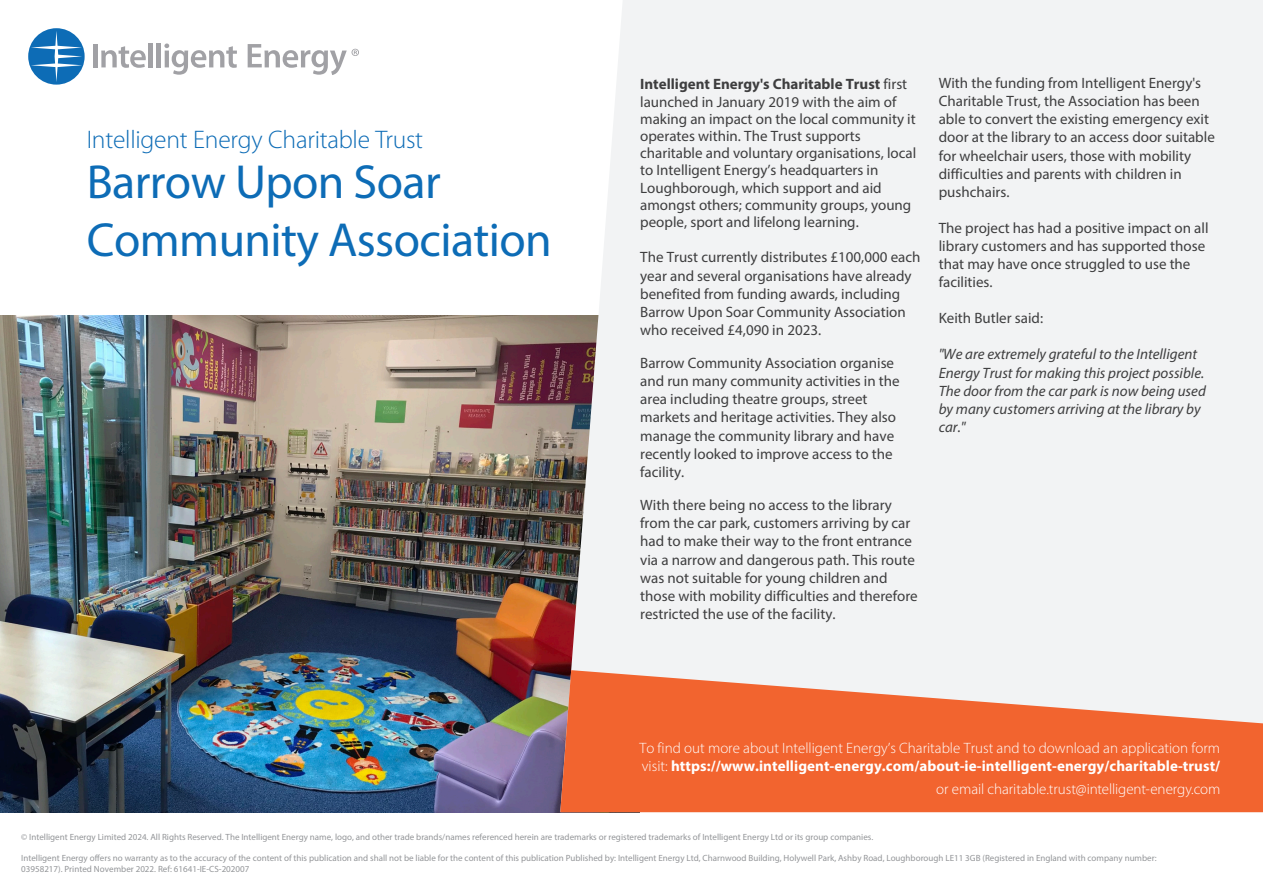
<style>
.page{position:relative;width:1263px;height:893px;background:#fff}
.page>*{position:absolute;margin:0;border:0;box-sizing:border-box;transform-origin:0 0}
.t1{font:48px/57.6px "Myriad Pro";letter-spacing:-.01em;color:#0d6cb6}
.t2{font:300 25.5px "Myriad Pro";letter-spacing:-.01em;color:#0d6cb6}
.t3{font:15px/18.1px "Myriad Pro";color:#3e3e3f}
.t4{font:300 15px/18px "Myriad Pro";color:#fff}
.t5{font:italic 15px/18.1px "Myriad Pro";color:#3e3e3f}
.t6{font:9px/10.5px "Myriad Pro";color:#939598}
.s1{font-weight:700}
</style>
<div class="page">
<img style="left:0;top:316px;width:560px;height:496px">
<div style="left:560px;top:0;width:703px;height:670px;background:#f2f3f4"></div>
<svg style="left:560px;top:670px;width:703px;height:142px;fill:#f2642f"></svg>
<hr style="left:93px;top:44px;width:4px;height:23px;background:#a1a1a5">
<svg style="left:101px;top:46px;width:45px;height:22px"></svg>
<hr style="left:149px;top:43px;width:4px;height:24px;background:#a1a1a5">
<hr style="left:157px;top:43px;width:4px;height:24px;background:#a1a1a5">
<svg style="left:164px;top:44px;width:73px;height:31px"></svg>
<svg style="left:248px;top:44px;width:111px;height:31px"></svg>
<svg style="left:28px;top:28px;width:57px;height:57px"></svg>
<h2 class="t2" style="left:87px;top:126px;width:338px">Intelligent Energy Charitable Trust</h2>
<h1 class="t1" style="left:87px;top:153px;width:467px">Barrow Upon Soar<br>Community Association</h1>
<p class="t3" style="left:640px;top:75px;width:278px;line-height:17.2px"><span class="s1">Intelligent Energy's Charitable Trust</span> first launched in January 2019 with the aim of making an impact on the local community it operates within. The Trust supports charitable and voluntary organisations, local to Intelligent Energy’s headquarters in Loughborough, which support and aid amongst others; community groups, young people, sport and lifelong learning.</p>
<p class="t3" style="left:640px;top:248px;width:282px">The Trust currently distributes £100,000 each year and several organisations have already benefited from funding awards, including Barrow Upon Soar Community Association who received £4,090 in 2023.</p>
<p class="t3" style="left:640px;top:353px;width:261px">Barrow Community Association organise and run many community activities in the area including theatre groups, street markets and heritage activities. They also manage the community library and have recently looked to improve access to the facility.</p>
<p class="t3" style="left:640px;top:495px;width:279px">With there being no access to the library from the car park, customers arriving by car had to make their way to the front entrance via a narrow and dangerous path. This route was not suitable for young children and those with mobility difficulties and therefore restricted the use of the facility.</p>
<p class="t3" style="left:939px;top:73px;width:278px">With the funding from Intelligent Energy's Charitable Trust, the Association has been able to convert the existing emergency exit door at the library to an access door suitable for wheelchair users, those with mobility difficulties and parents with children in pushchairs.</p>
<p class="t3" style="left:939px;top:218px;width:271px">The project has had a positive impact on all library customers and has supported those that may have once struggled to use the facilities.</p>
<p class="t3" style="left:939px;top:309px;width:106px">Keith Butler said:</p>
<p class="t5" style="left:939px;top:345px;width:269px">"We are extremely grateful to the Intelligent Energy Trust for making this project possible.<br>The door from the car park is now being used by many customers arriving at the library by car."</p>
<p class="t4" style="left:639px;top:739px;width:582px">To find out more about Intelligent Energy’s Charitable Trust and to download an application form visit: <span class="s1">https://www.intelligent-energy.com/about-ie-intelligent-energy/charitable-trust/</span></p>
<p class="t4" style="left:936px;top:780px;width:286px">or email charitable.trust@intelligent-energy.com</p>
<p class="t6" style="left:21px;top:832px;width:853px">© Intelligent Energy Limited 2024. All Rights Reserved. The Intelligent Energy name, logo, and other trade brands/names referenced herein are trademarks or registered trademarks of Intelligent Energy Ltd or its group companies.</p>
<p class="t6" style="left:21px;top:853px;width:1137px">Intelligent Energy offers no warranty as to the accuracy of the content of this publication and shall not be liable for the content of this publication Published by: Intelligent Energy Ltd, Charnwood Building, Holywell Park, Ashby Road, Loughborough LE11 3GB (Registered in England with company number:<br>03958217). Printed November 2022. Ref: 61641-IE-CS-202007</p>
</div>
